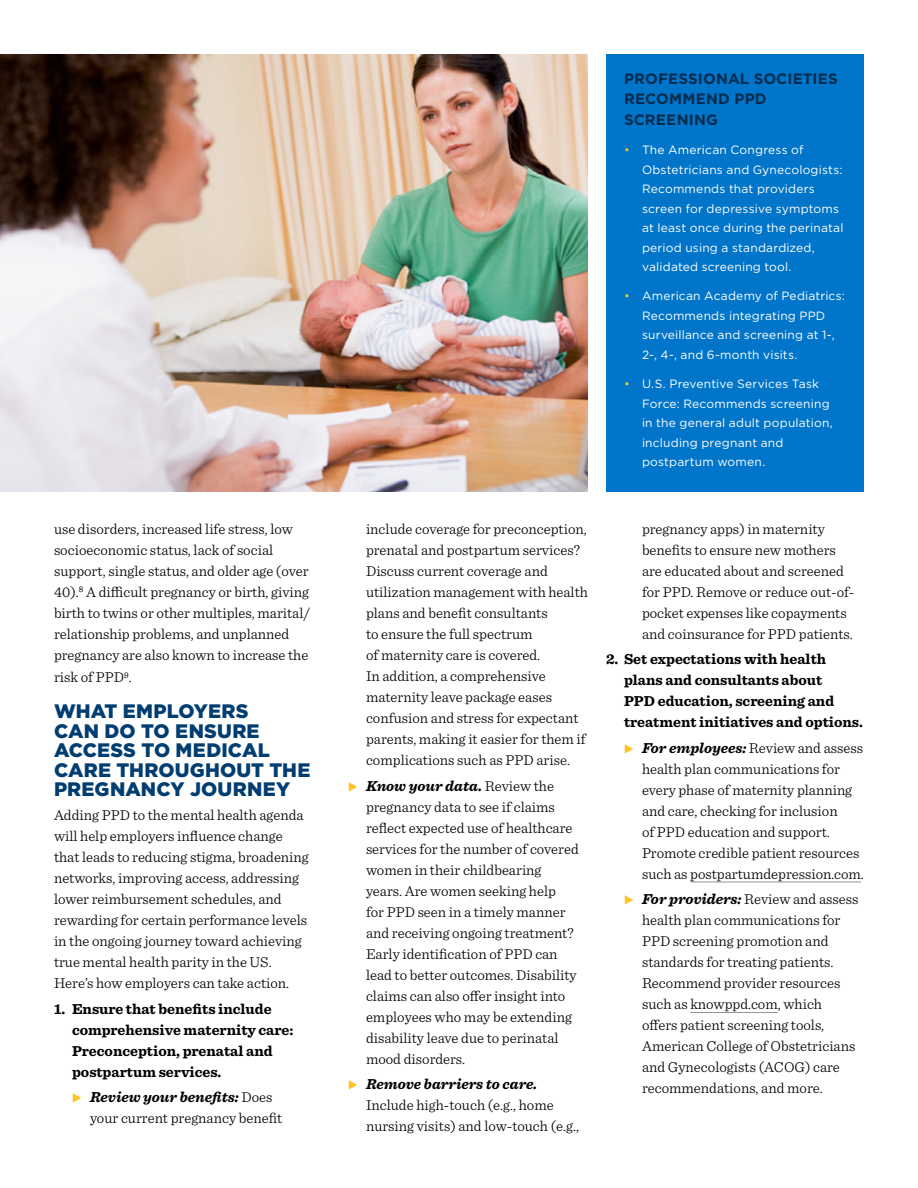
<style>
.page{position:relative;width:918px;height:1188px;background:#fff}
.page>*{position:absolute;margin:0;border:0;box-sizing:border-box;transform-origin:0 0}
.t1{font:900 19.5px/19.5px "Gotham";letter-spacing:.01em;color:#003d71}
.t2{font:300 15px/21px "Sentinel";color:#000}
.t3{font:700 15px/21px "Sentinel";color:#000}
.t4{font:700 15px/19.5px "Gotham";letter-spacing:.015em;color:#032c4e}
.t5{font:italic 700 15px "Sentinel";color:#000}
.t6{font:12px/19.5px "Gotham";letter-spacing:.015em;color:#fff}
.s1{font-weight:700;font-style:italic}
.s2{color:#ffc222}
</style>
<div class="page">
<img style="left:0;top:54px;width:588px;height:437px">
<div style="left:606px;top:54px;width:258px;height:437px;background:#0075c9"></div>
<hr style="left:690px;top:882px;width:171px;height:1px;background:#939598">
<hr style="left:690px;top:1012px;width:88px;height:1px;background:#939598">
<p class="t2" style="left:54px;top:517px;width:258px">use disorders, increased life stress, low socioeconomic status, lack of social support, single status, and older age (over 40).<sup>8</sup> A difficult pregnancy or birth, giving birth to twins or other multiples, marital/ relationship problems, and unplanned pregnancy are also known to increase the</p>
<p class="t2" style="left:54px;top:666px;width:79px">risk of PPD<sup>9</sup>.</p>
<h1 class="t1" style="left:54px;top:701px;width:258px">WHAT EMPLOYERS<br>CAN DO TO ENSURE<br>ACCESS TO MEDICAL<br>CARE THROUGHOUT THE<br>PREGNANCY JOURNEY</h1>
<p class="t2" style="left:54px;top:804px;width:256px">Adding PPD to the mental health agenda will help employers influence change that leads to reducing stigma, broadening networks, improving access, addressing lower reimbursement schedules, and rewarding for certain performance levels in the ongoing journey toward achieving true mental health parity in the US.<br>Here’s how employers can take action.</p>
<p class="t3" style="left:72px;top:998px;width:223px;text-indent:-18px">1. Ensure that benefits include comprehensive maternity care:<br>Preconception, prenatal and postpartum services.</p>
<p class="t2" style="left:90px;top:1086px;width:194px"><span class="s1">Review your benefits:</span> Does your current pregnancy benefit</p>
<p class="t4" style="left:624px;top:69px;width:215px">PROFESSIONAL SOCIETIES<br>RECOMMEND PPD</p>
<p class="t4" style="left:624px;top:109px;width:95px">SCREENING</p>
<p class="t6" style="left:642px;top:140px;width:203px;text-indent:-18px"><span class="s2">•</span> The American Congress of<br>Obstetricians and Gynecologists:<br>Recommends that providers screen for depressive symptoms at least once during the perinatal period using a standardized, validated screening tool.</p>
<p class="t6" style="left:642px;top:286px;width:205px;text-indent:-18px"><span class="s2">•</span> American Academy of Pediatrics:<br>Recommends integrating PPD surveillance and screening at 1-,<br>2-, 4-, and 6-month visits.</p>
<p class="t6" style="left:642px;top:374px;width:192px;text-indent:-18px"><span class="s2">•</span> U.S. Preventive Services Task<br>Force: Recommends screening in the general adult population, including pregnant and postpartum women.</p>
<p class="t2" style="left:366px;top:518px;width:224px">include coverage for preconception, prenatal and postpartum services?<br>Discuss current coverage and utilization management with health plans and benefit consultants<br>to ensure the full spectrum<br>of maternity care is covered.<br>In addition, a comprehensive maternity leave package eases confusion and stress for expectant parents, making it easier for them if complications such as PPD arise.</p>
<p class="t2" style="left:366px;top:774px;width:214px"><span class="s1">Know your data.</span> Review the pregnancy data to see if claims reflect expected use of healthcare services for the number of covered women in their childbearing years. Are women seeking help<br>for PPD seen in a timely manner and receiving ongoing treatment?<br>Early identification of PPD can lead to better outcomes. Disability claims can also offer insight into employees who may be extending disability leave due to perinatal mood disorders.</p>
<p class="t5" style="left:366px;top:1072px;width:173px">Remove barriers to care.</p>
<p class="t2" style="left:366px;top:1094px;width:215px">Include high-touch (e.g., home nursing visits) and low-touch (e.g.,</p>
<p class="t2" style="left:642px;top:517px;width:214px">pregnancy apps) in maternity benefits to ensure new mothers are educated about and screened for PPD. Remove or reduce out-of&shy;pocket expenses like copayments and coinsurance for PPD patients.</p>
<p class="t3" style="left:624px;top:648px;width:240px;text-indent:-18px">2. Set expectations with health plans and consultants about<br>PPD education, screening and treatment initiatives and options.</p>
<p class="t2" style="left:642px;top:736px;width:223px"><span class="s1">For employees:</span> Review and assess health plan communications for every phase of maternity planning and care, checking for inclusion<br>of PPD education and support.<br>Promote credible patient resources such as postpartumdepression.com.</p>
<p class="t2" style="left:642px;top:888px;width:218px"><span class="s1">For providers:</span> Review and assess health plan communications for<br>PPD screening promotion and standards for treating patients.<br>Recommend provider resources such as knowppd.com, which offers patient screening tools,<br>American College of Obstetricians and Gynecologists (ACOG) care recommendations, and more.</p>
</div>
